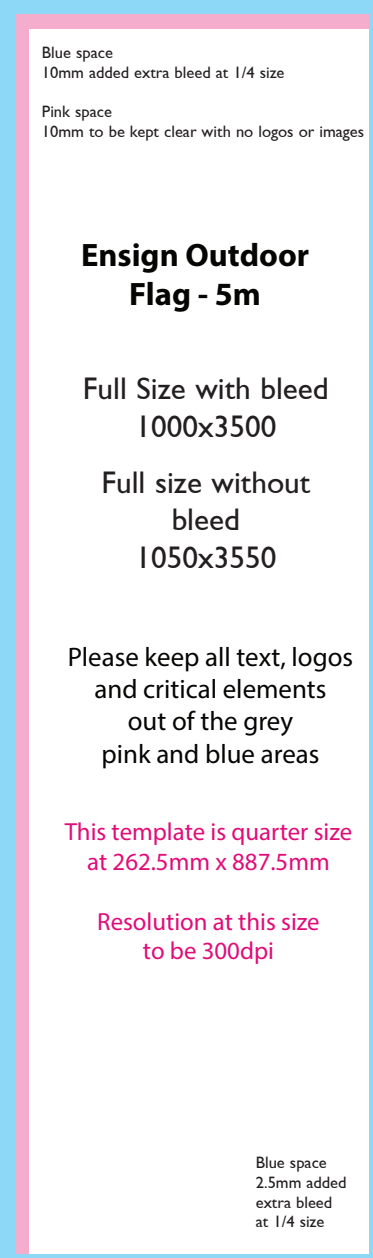
<style>
.page{position:relative;width:373px;height:1258px;background:#fff}
.page>*{position:absolute;margin:0;border:0;box-sizing:border-box;transform-origin:0 0}
.t1{font:700 32.5px/39px "Myriad Pro";color:#050504;text-align:center}
.t2{font:31.2px/37.5px "Gill Sans";color:#231f20;text-align:center}
.t3{font:26.85px/32.2px "Myriad Pro";color:#050504;text-align:center}
.t4{font:24.8px/29.8px "Myriad Pro";color:#e10c77;text-align:center}
.t5{font:16.5px/19.8px "Gill Sans";color:#231f20}
</style>
<div class="page">
<div style="left:0;top:0;width:372px;height:14px;background:#8dd7f7"></div>
<div style="left:0;top:14px;width:372px;height:14px;background:#f5adce"></div>
<div style="left:14px;top:15px;width:14px;height:1243px;background:#f5adce"></div>
<div style="left:0;top:0;width:14px;height:1258px;background:#8dd7f7"></div>
<svg style="left:368px;top:14px;width:4px;height:1240px;fill:#8dd7f7"></svg>
<hr style="left:0;top:1254px;width:372px;height:4px;background:#8dd7f7">
<p class="t5" style="left:42px;top:43px;width:244px">Blue space<br>10mm added extra bleed at 1/4 size</p>
<p class="t5" style="left:42px;top:102px;width:323px">Pink space<br>10mm to be kept clear with no logos or images</p>
<h1 class="t1" style="left:81px;top:235px;width:229px">Ensign Outdoor<br>Flag - 5m</h1>
<h2 class="t2" style="left:83px;top:370px;width:247px">Full Size with bleed<br>1000x3500</h2>
<h2 class="t2" style="left:101px;top:463px;width:210px">Full size without bleed<br>1050x3550</h2>
<h3 class="t3" style="left:68px;top:640px;width:286px">Please keep all text, logos and critical elements<br>out of the grey<br>pink and blue areas</h3>
<h3 class="t4" style="left:65px;top:817px;width:288px">This template is quarter size at 262.5mm x 887.5mm</h3>
<h3 class="t4" style="left:97px;top:906px;width:223px">Resolution at this size to be 300dpi</h3>
<p class="t5" style="left:255px;top:1152px;width:92px">Blue space<br>2.5mm added extra bleed at 1/4 size</p>
</div>
